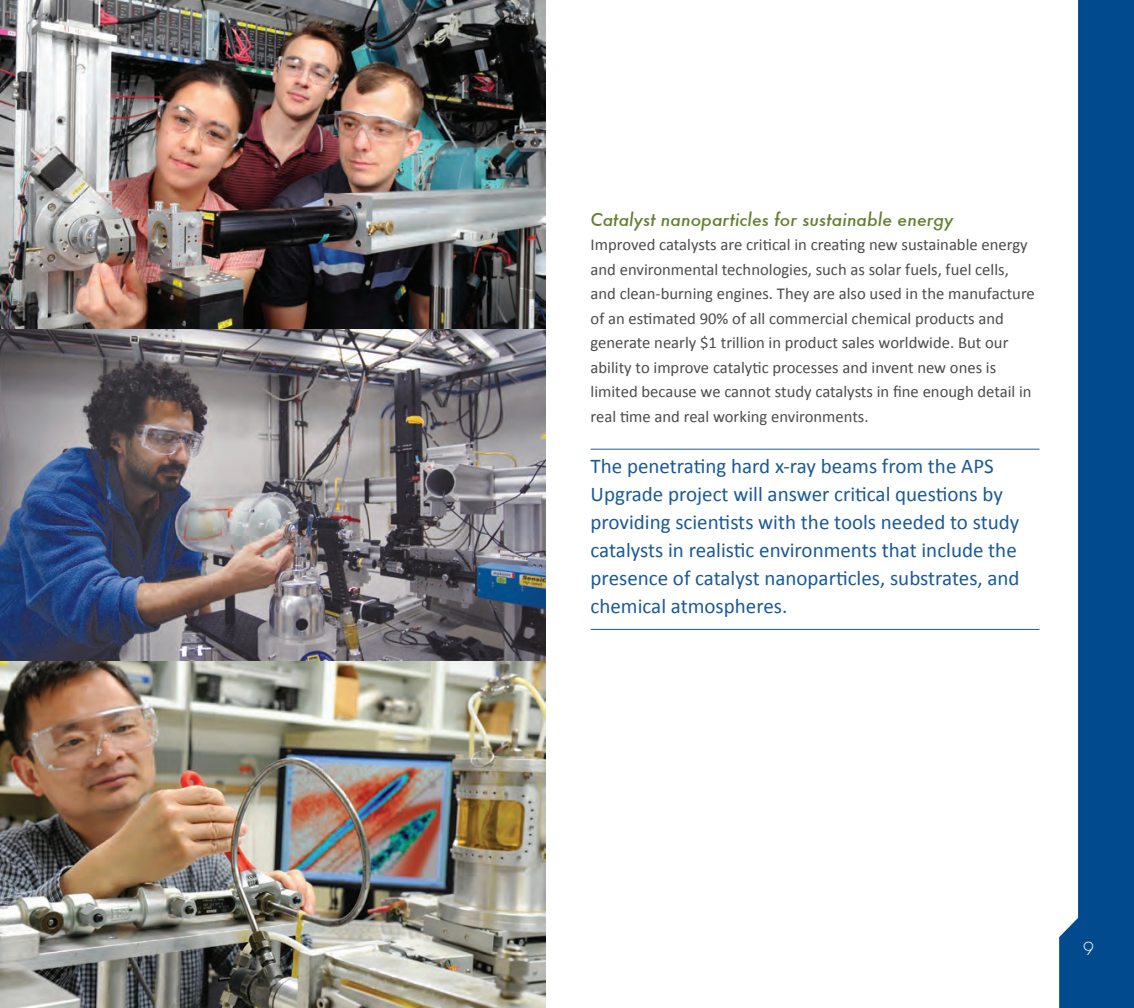
<style>
.page{position:relative;width:1134px;height:1008px;background:#fff}
.page>*{position:absolute;margin:0;border:0;box-sizing:border-box;transform-origin:0 0}
.highlight{font:21px/28px "Calibri";color:#1a5a99}
.subheading2{font:italic 500 17.5px "Futura";color:#648030}
.t1{font:300 17.5px "Futura";color:#fff}
.body{font:16.62px/24.5px "Calibri";color:#4b4c4d}
</style>
<div class="page">
<svg style="left:1059px;top:0;width:75px;height:1008px;fill:#004a8d"></svg>
<img style="left:0;top:329px;width:545px;height:333px">
<hr style="left:591px;top:449px;width:449px;height:1px;background:#1a5a99">
<hr style="left:591px;top:629px;width:449px;height:1px;background:#1a5a99">
<img style="left:0;top:662px;width:545px;height:346px">
<img style="left:0;top:0;width:545px;height:329px">
<p class="subheading2" style="left:591px;top:207px;width:364px">Catalyst nanoparticles for sustainable energy</p>
<p class="body" style="left:591px;top:232px;width:446px">Improved catalysts are critical in creating new sustainable energy and environmental technologies, such as solar fuels, fuel cells, and clean-burning engines. They are also used in the manufacture of an estimated 90% of all commercial chemical products and generate nearly $1 trillion in product sales worldwide. But our ability to improve catalytic processes and invent new ones is limited because we cannot study catalysts in fine enough detail in real time and real working environments.</p>
<p class="highlight" style="left:591px;top:451px;width:431px">The penetrating hard x-ray beams from the APS Upgrade project will answer critical questions by providing scientists with the tools needed to study catalysts in realistic environments that include the presence of catalyst nanoparticles, substrates, and chemical atmospheres.</p>
<p class="t1" style="left:1083px;top:938px;width:12px">9</p>
</div>
